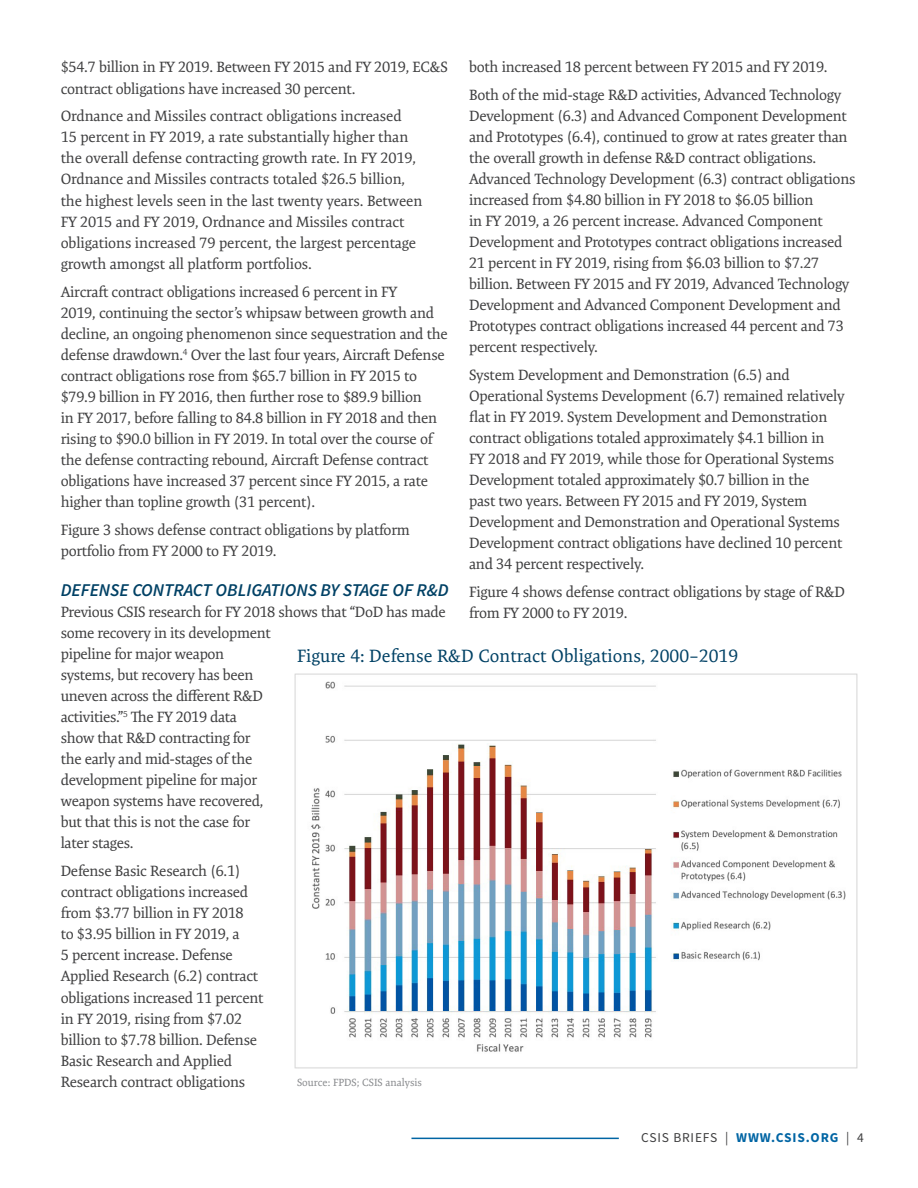
<style>
.page{position:relative;width:918px;height:1188px;background:#fff}
.page>*{position:absolute;margin:0;border:0;box-sizing:border-box;transform-origin:0 0}
.t1{font:18px "Expo Serif Pro";color:#004165}
.t2{font:italic 600 18px "Source Sans Pro";color:#004165}
.t3{font:15px/21px "Expo Serif Pro";letter-spacing:-.02em;color:#3e3e3f}
.t4{font:13.5px "Source Sans Pro";letter-spacing:.06em;color:#3e3e3f}
.t5{font:10.5px "Expo Serif Pro";color:#87898c}
.s1{font-weight:700;color:#0065a4}
</style>
<div class="page">
<hr style="left:411px;top:1138px;width:208px;height:1px;background:#0065a4">
<img style="left:295px;top:673px;width:562px;height:396px">
<p class="t3" style="left:61px;top:57px;width:389px">$54.7 billion in FY 2019. Between FY 2015 and FY 2019, EC&amp;S contract obligations have increased 30 percent.</p>
<p class="t3" style="left:61px;top:106px;width:363px">Ordnance and Missiles contract obligations increased<br>15 percent in FY 2019, a rate substantially higher than the overall defense contracting growth rate. In FY 2019, Ordnance and Missiles contracts totaled $26.5 billion, the highest levels seen in the last twenty years. Between FY 2015 and FY 2019, Ordnance and Missiles contract obligations increased 79 percent, the largest percentage growth amongst all platform portfolios.</p>
<p class="t3" style="left:61px;top:281px;width:389px">Aircraft contract obligations increased 6 percent in FY<br>2019, continuing the sector’s whipsaw between growth and decline, an ongoing phenomenon since sequestration and the defense drawdown.<sup>4</sup> Over the last four years, Aircraft Defense contract obligations rose from $65.7 billion in FY 2015 to $79.9 billion in FY 2016, then further rose to $89.9 billion<br>in FY 2017, before falling to 84.8 billion in FY 2018 and then rising to $90.0 billion in FY 2019. In total over the course of the defense contracting rebound, Aircraft Defense contract obligations have increased 37 percent since FY 2015, a rate higher than topline growth (31 percent).</p>
<p class="t3" style="left:61px;top:519px;width:351px">Figure 3 shows defense contract obligations by platform portfolio from FY 2000 to FY 2019.</p>
<p class="t2" style="left:61px;top:578px;width:389px">DEFENSE CONTRACT OBLIGATIONS BY STAGE OF R&amp;D</p>
<p class="t3" style="left:61px;top:601px;width:387px">Previous CSIS research for FY 2018 shows that “DoD has made some recovery in its development<br>pipeline for major weapon<br>systems, but recovery has been<br>uneven across the different R&amp;D<br>activities.”<sup>5</sup> The FY 2019 data<br>show that R&amp;D contracting for<br>the early and mid-stages of the<br>development pipeline for major<br>weapon systems have recovered,<br>but that this is not the case for<br>later stages.</p>
<p class="t3" style="left:61px;top:861px;width:204px">Defense Basic Research (6.1) contract obligations increased from $3.77 billion in FY 2018<br>to $3.95 billion in FY 2019, a<br>5 percent increase. Defense<br>Applied Research (6.2) contract obligations increased 11 percent in FY 2019, rising from $7.02 billion to $7.78 billion. Defense<br>Basic Research and Applied<br>Research contract obligations</p>
<p class="t3" style="left:469px;top:53px;width:374px;line-height:27.8px">both increased 18 percent between FY 2015 and FY 2019.<br>Both of the mid-stage R&amp;D activities, Advanced Technology</p>
<p class="t3" style="left:469px;top:106px;width:388px">Development (6.3) and Advanced Component Development and Prototypes (6.4), continued to grow at rates greater than the overall growth in defense R&amp;D contract obligations.<br>Advanced Technology Development (6.3) contract obligations increased from $4.80 billion in FY 2018 to $6.05 billion<br>in FY 2019, a 26 percent increase. Advanced Component Development and Prototypes contract obligations increased 21 percent in FY 2019, rising from $6.03 billion to $7.27 billion. Between FY 2015 and FY 2019, Advanced Technology Development and Advanced Component Development and Prototypes contract obligations increased 44 percent and 73 percent respectively.</p>
<p class="t3" style="left:469px;top:364px;width:377px">System Development and Demonstration (6.5) and Operational Systems Development (6.7) remained relatively flat in FY 2019. System Development and Demonstration contract obligations totaled approximately $4.1 billion in<br>FY 2018 and FY 2019, while those for Operational Systems Development totaled approximately $0.7 billion in the<br>past two years. Between FY 2015 and FY 2019, System Development and Demonstration and Operational Systems Development contract obligations have declined 10 percent and 34 percent respectively.</p>
<p class="t3" style="left:469px;top:581px;width:377px">Figure 4 shows defense contract obligations by stage of R&amp;D from FY 2000 to FY 2019.</p>
<p class="t1" style="left:297px;top:645px;width:443px">Figure 4: Defense R&amp;D Contract Obligations, 2000–2019</p>
<p class="t5" style="left:297px;top:1076px;width:127px">Source: FPDS; CSIS analysis</p>
<p class="t4" style="left:641px;top:1129px;width:224px">CSIS BRIEFS | <span class="s1">WWW.CSIS.ORG</span> | 4</p>
</div>
